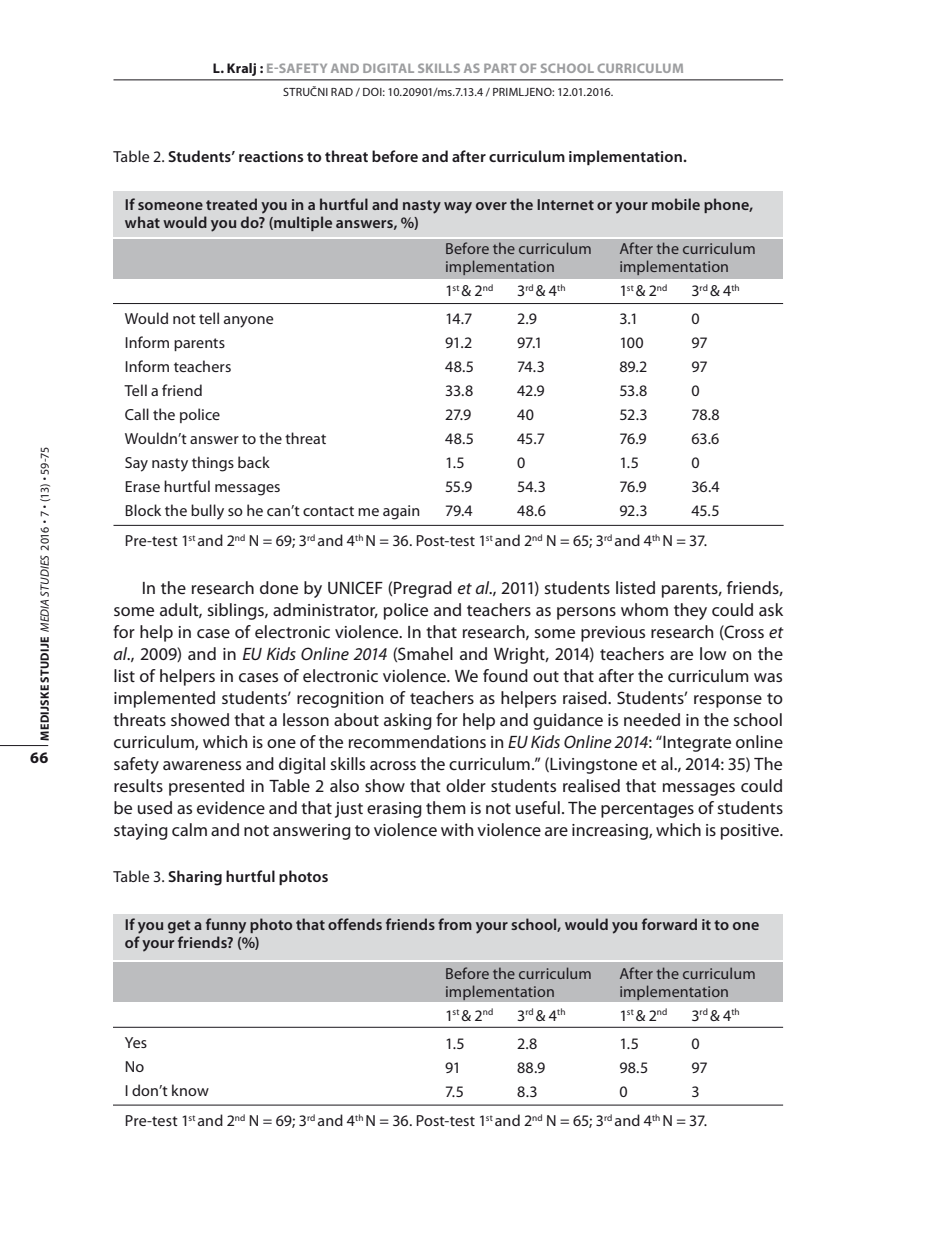
<style>
.page{position:relative;width:925px;height:1236px;background:#fff}
.page>*{position:absolute;margin:0;border:0;box-sizing:border-box;transform-origin:0 0}
.t1{font:18px/22px "Myriad Pro";letter-spacing:.005em;color:#1a171c;text-align:justify}
.t2{font:16px/24px "Myriad Pro";letter-spacing:.005em;color:#1a171c}
.t3{font:600 16px/18px "Myriad Pro";letter-spacing:.01em;color:#1a171c}
.t4{font:700 16px "Myriad Pro";color:#1a171c}
.t5{font:700 14px "Myriad Pro";letter-spacing:.02em;color:#9d9ea0}
.t6{font:12px "Myriad Pro";letter-spacing:.015em;color:#1a171c}
.t7{font:700 12px "Myriad Pro";letter-spacing:.025em;color:#1a171c}
.t8{font:9.4px "Myriad Pro";letter-spacing:.015em;color:#1a171c}
.s1{font-weight:400;font-style:italic}
.s2{font-weight:400}
.s3{color:#1a171c}
.s4{font-size:16px}
.s5{font-style:italic}
</style>
<div class="page">
<hr style="left:113px;top:79px;width:669px;height:1px;background:#1a171c">
<hr style="left:0;top:745px;width:48px;height:1px;background:#1a171c">
<div style="left:113px;top:914px;width:669px;height:46px;background:#d9dadb"></div>
<div style="left:113px;top:962px;width:669px;height:40px;background:#bcbdbf"></div>
<div style="left:113px;top:191px;width:669px;height:46px;background:#d9dadb"></div>
<div style="left:113px;top:240px;width:669px;height:39px;background:#bcbdbf"></div>
<hr style="left:113px;top:303px;width:669px;height:1px;background:#1a171c">
<hr style="left:113px;top:1027px;width:669px;height:1px;background:#1a171c">
<hr style="left:113px;top:525px;width:670px;height:1px;background:#1a171c">
<hr style="left:113px;top:1105px;width:669px;height:1px;background:#1a171c">
<p class="t7" style="left:37px;top:741px;width:296px;rotate:-90deg">MEDIJSKE STUDIJE <span class="s1">MEDIA STUDIES</span> <span class="s2">2016</span> <sup>.</sup> <span class="s2">7</span> <sup>.</sup> <span class="s2">(13)</span> <sup>.</sup> <span class="s2">59-75</span></p>
<p class="t4" style="left:30px;top:747px;width:20px">66</p>
<p class="t5" style="left:213px;top:59px;width:213px"><span class="s3">L. KRALJ :</span> E-SAFETY AND DIGITAL SKILLS</p>
<p class="t5" style="left:463px;top:59px;width:192px">AS PART OF SCHOOL CURRICULUM</p>
<p class="t6" style="left:283px;top:84px;width:331px">STRUČNI RAD / DOI: 10.20901/ms.7.13.4 / PRIMLJENO: 12.01.2016.</p>
<p class="t3" style="left:113px;top:147px;width:574px"><span class="s2">Table 2.</span> Students’ reactions to threat before and after curriculum implementation.</p>
<p class="t3" style="left:125px;top:195px;width:629px">If someone treated you in a hurtful and nasty way over the Internet or your mobile phone, what would you do? (multiple answers, %)</p>
<p class="t2" style="left:619px;top:240px;width:138px;line-height:18px">After the curriculum implementation</p>
<p class="t8" style="left:619px;top:282px;width:50px"><span class="s4">1</span>st <span class="s4">&amp; 2</span>nd</p>
<p class="t8" style="left:691px;top:282px;width:50px"><span class="s4">3</span>rd <span class="s4">&amp; 4</span>th</p>
<p class="t2" style="left:619px;top:307px;width:20px">3.1</p>
<p class="t2" style="left:691px;top:307px;width:10px">0</p>
<p class="t2" style="left:619px;top:331px;width:26px">100</p>
<p class="t2" style="left:691px;top:331px;width:18px">97</p>
<p class="t2" style="left:619px;top:355px;width:30px">89.2</p>
<p class="t2" style="left:691px;top:355px;width:18px">97</p>
<p class="t2" style="left:619px;top:379px;width:30px">53.8</p>
<p class="t2" style="left:691px;top:379px;width:10px">0</p>
<p class="t2" style="left:619px;top:403px;width:30px">52.3</p>
<p class="t2" style="left:691px;top:403px;width:30px">78.8</p>
<p class="t2" style="left:619px;top:427px;width:29px">76.9</p>
<p class="t2" style="left:691px;top:427px;width:30px">63.6</p>
<p class="t2" style="left:619px;top:451px;width:21px">1.5</p>
<p class="t2" style="left:691px;top:451px;width:10px">0</p>
<p class="t2" style="left:619px;top:475px;width:29px">76.9</p>
<p class="t2" style="left:691px;top:475px;width:30px">36.4</p>
<p class="t2" style="left:619px;top:499px;width:30px">92.3</p>
<p class="t2" style="left:691px;top:499px;width:30px">45.5</p>
<p class="t2" style="left:445px;top:240px;width:148px;line-height:18px">Before the curriculum implementation</p>
<p class="t8" style="left:445px;top:282px;width:50px"><span class="s4">1</span>st <span class="s4">&amp; 2</span>nd</p>
<p class="t8" style="left:517px;top:282px;width:50px"><span class="s4">3</span>rd <span class="s4">&amp; 4</span>th</p>
<p class="t2" style="left:445px;top:307px;width:29px">14.7</p>
<p class="t2" style="left:517px;top:307px;width:21px">2.9</p>
<p class="t2" style="left:445px;top:331px;width:29px">91.2</p>
<p class="t2" style="left:517px;top:331px;width:27px">97.1</p>
<p class="t2" style="left:445px;top:355px;width:31px">48.5</p>
<p class="t2" style="left:517px;top:355px;width:29px">74.3</p>
<p class="t2" style="left:445px;top:379px;width:30px">33.8</p>
<p class="t2" style="left:517px;top:379px;width:29px">42.9</p>
<p class="t2" style="left:445px;top:403px;width:28px">27.9</p>
<p class="t2" style="left:517px;top:403px;width:18px">40</p>
<p class="t2" style="left:445px;top:427px;width:31px">48.5</p>
<p class="t2" style="left:517px;top:427px;width:29px">45.7</p>
<p class="t2" style="left:445px;top:451px;width:21px">1.5</p>
<p class="t2" style="left:517px;top:451px;width:10px">0</p>
<p class="t2" style="left:445px;top:475px;width:29px">55.9</p>
<p class="t2" style="left:517px;top:475px;width:30px">54.3</p>
<p class="t2" style="left:445px;top:499px;width:29px">79.4</p>
<p class="t2" style="left:517px;top:499px;width:30px">48.6</p>
<p class="t2" style="left:125px;top:307px;width:297px">Would not tell anyone<br>Inform parents<br>Inform teachers<br>Tell a friend<br>Call the police<br>Wouldn’t answer to the threat<br>Say nasty things back<br>Erase hurtful messages<br>Block the bully so he can’t contact me again</p>
<p class="t2" style="left:125px;top:529px;width:583px">Pre-test 1<sup>st</sup> and 2<sup>nd</sup> N = 69; 3<sup>rd</sup> and 4<sup>th</sup> N = 36. Post-test 1<sup>st</sup> and 2<sup>nd</sup> N = 65; 3<sup>rd</sup> and 4<sup>th</sup> N = 37.</p>
<p class="t1" style="left:113px;top:577px;width:671px;text-indent:28px">In the research done by UNICEF (Pregrad <span class="s5">et al</span>., 2011) students listed parents, friends, some adult, siblings, administrator, police and teachers as persons whom they could ask for help in case of electronic violence. In that research, some previous research (Cross <span class="s5">et al</span>., 2009) and in <span class="s5">EU Kids Online 2014</span> (Smahel and Wright, 2014) teachers are low on the list of helpers in cases of electronic violence. We found out that after the curriculum was implemented students’ recognition of teachers as helpers raised. Students’ response to threats showed that a lesson about asking for help and guidance is needed in the school curriculum, which is one of the recommendations in <span class="s5">EU Kids Online 2014</span>: “Integrate online safety awareness and digital skills across the curriculum.” (Livingstone et al., 2014: 35) The results presented in Table 2 also show that older students realised that messages could be used as evidence and that just erasing them is not useful. The percentages of students staying calm and not answering to violence with violence are increasing, which is positive.</p>
<p class="t3" style="left:113px;top:867px;width:216px"><span class="s2">Table 3.</span> Sharing hurtful photos</p>
<p class="t3" style="left:125px;top:915px;width:635px">If you get a funny photo that offends friends from your school, would you forward it to one of your friends? (%)</p>
<p class="t2" style="left:619px;top:964px;width:138px;line-height:18px">After the curriculum implementation</p>
<p class="t8" style="left:619px;top:1006px;width:50px"><span class="s4">1</span>st <span class="s4">&amp; 2</span>nd</p>
<p class="t8" style="left:691px;top:1006px;width:50px"><span class="s4">3</span>rd <span class="s4">&amp; 4</span>th</p>
<p class="t2" style="left:619px;top:1031px;width:21px">1.5</p>
<p class="t2" style="left:691px;top:1031px;width:10px">0</p>
<p class="t2" style="left:619px;top:1055px;width:30px">98.5</p>
<p class="t2" style="left:691px;top:1055px;width:18px">97</p>
<p class="t2" style="left:619px;top:1079px;width:10px">0</p>
<p class="t2" style="left:691px;top:1079px;width:10px">3</p>
<p class="t2" style="left:445px;top:964px;width:148px;line-height:18px">Before the curriculum implementation</p>
<p class="t8" style="left:445px;top:1006px;width:50px"><span class="s4">1</span>st <span class="s4">&amp; 2</span>nd</p>
<p class="t8" style="left:517px;top:1006px;width:50px"><span class="s4">3</span>rd <span class="s4">&amp; 4</span>th</p>
<p class="t2" style="left:445px;top:1031px;width:21px">1.5</p>
<p class="t2" style="left:517px;top:1031px;width:22px">2.8</p>
<p class="t2" style="left:445px;top:1055px;width:17px">91</p>
<p class="t2" style="left:517px;top:1055px;width:30px">88.9</p>
<p class="t2" style="left:445px;top:1079px;width:20px">7.5</p>
<p class="t2" style="left:517px;top:1079px;width:22px">8.3</p>
<p class="t2" style="left:125px;top:1031px;width:85px">Yes<br>No<br>I don’t know</p>
<p class="t2" style="left:125px;top:1109px;width:583px">Pre-test 1<sup>st</sup> and 2<sup>nd</sup> N = 69; 3<sup>rd</sup> and 4<sup>th</sup> N = 36. Post-test 1<sup>st</sup> and 2<sup>nd</sup> N = 65; 3<sup>rd</sup> and 4<sup>th</sup> N = 37.</p>
</div>
